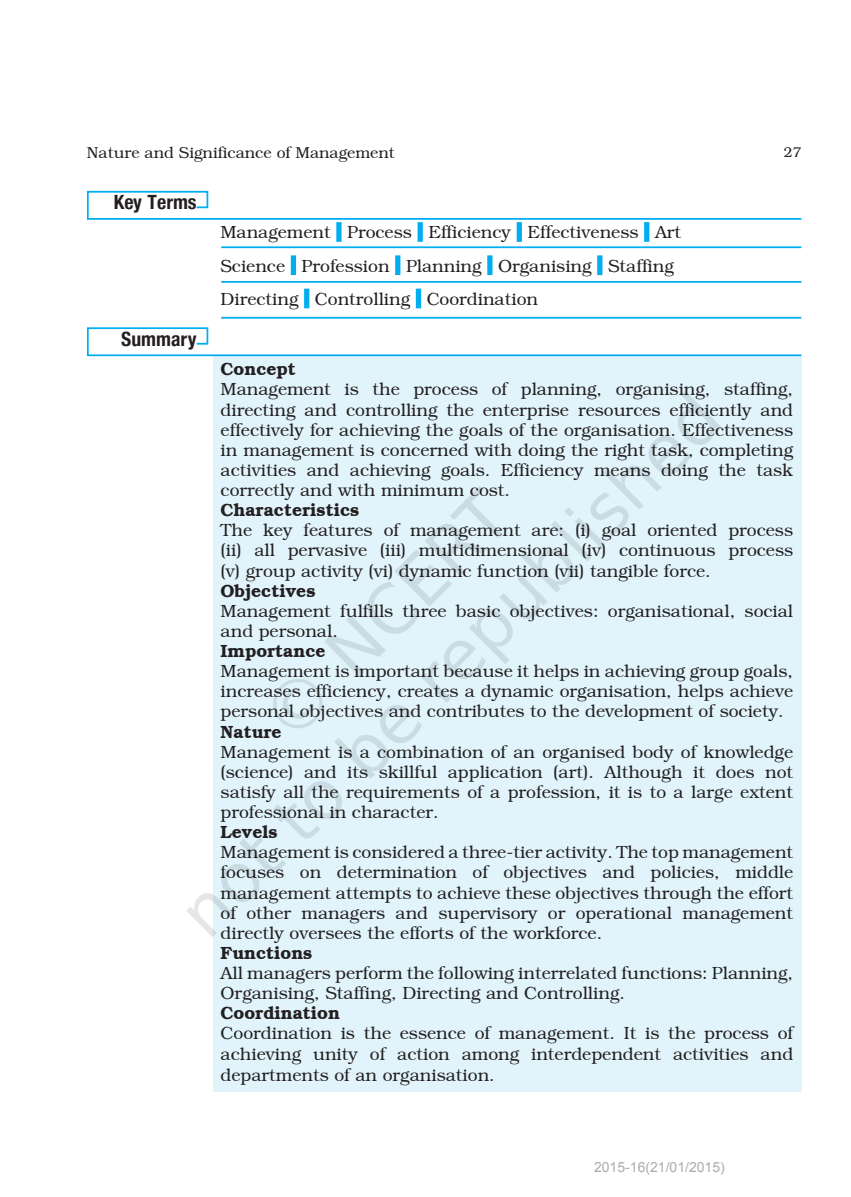
<style>
.page{position:relative;width:851px;height:1197px;background:#fff}
.page>*{position:absolute;margin:0;border:0;box-sizing:border-box;transform-origin:0 0}
.t1{font:21px "Helvetica Condensed PL Bold";color:#231f20}
.t2{font:17.5px/20.1px "Bookman";color:#231f20;text-align:justify}
.t3{font:700 17.5px "Bookman";color:#231f20}
.t4{font:15.75px "Bookman";color:#231f20}
.t5{font:14px "Arial";color:#ababab}
.t6{font:14px "Bookman";color:#231f20}
</style>
<div class="page">
<img style="left:86px;top:190px;width:716px;height:902px">
<img style="left:91px;top:322px;width:646px;height:646px">
<p class="t4" style="left:87px;top:144px;width:309px">Nature and Significance of Management</p>
<p class="t6" style="left:784px;top:144px;width:19px">27</p>
<p class="t1" style="left:114px;top:190px;width:84px">Key Terms</p>
<p class="t1" style="left:121px;top:327px;width:77px">Summary</p>
<p class="t2" style="left:220px;top:216px;width:462px;line-height:33.2px;text-align:left">Management Process Efficiency Effectiveness Art<br>Science Profession Planning Organising Staffing<br>Directing Controlling Coordination</p>
<p class="t3" style="left:220px;top:359px;width:77px">Concept</p>
<p class="t2" style="left:220px;top:380px;width:574px">Management is the process of planning, organising, staffing, directing and controlling the enterprise resources efficiently and effectively for achieving the goals of the organisation. Effectiveness in management is concerned with doing the right task, completing activities and achieving goals. Efficiency means doing the task correctly and with minimum cost.</p>
<p class="t3" style="left:220px;top:500px;width:140px">Characteristics</p>
<p class="t2" style="left:220px;top:521px;width:574px">The key features of management are: (i) goal oriented process (ii) all pervasive (iii) multidimensional (iv) continuous process (v) group activity (vi) dynamic function (vii) tangible force.</p>
<p class="t3" style="left:220px;top:580px;width:96px">Objectives</p>
<p class="t2" style="left:220px;top:601px;width:574px">Management fulfills three basic objectives: organisational, social and personal.</p>
<p class="t3" style="left:220px;top:641px;width:106px">Importance</p>
<p class="t2" style="left:220px;top:662px;width:574px">Management is important because it helps in achieving group goals, increases efficiency, creates a dynamic organisation, helps achieve personal objectives and contributes to the development of society.</p>
<p class="t3" style="left:220px;top:721px;width:62px">Nature</p>
<p class="t2" style="left:220px;top:742px;width:574px">Management is a combination of an organised body of knowledge (science) and its skillful application (art). Although it does not satisfy all the requirements of a profession, it is to a large extent professional in character.</p>
<p class="t3" style="left:220px;top:822px;width:59px">Levels</p>
<p class="t2" style="left:220px;top:843px;width:574px">Management is considered a three-tier activity. The top management focuses on determination of objectives and policies, middle management attempts to achieve these objectives through the effort of other managers and supervisory or operational management directly oversees the efforts of the workforce.</p>
<p class="t3" style="left:220px;top:943px;width:93px">Functions</p>
<p class="t2" style="left:220px;top:964px;width:574px">All managers perform the following interrelated functions: Planning,<br>Organising, Staffing, Directing and Controlling.</p>
<p class="t3" style="left:220px;top:1003px;width:121px">Coordination</p>
<p class="t2" style="left:220px;top:1024px;width:574px;line-height:20.7px">Coordination is the essence of management. It is the process of achieving unity of action among interdependent activities and departments of an organisation.</p>
<p class="t5" style="left:594px;top:1158px;width:132px">2015-16(21/01/2015)</p>
</div>
